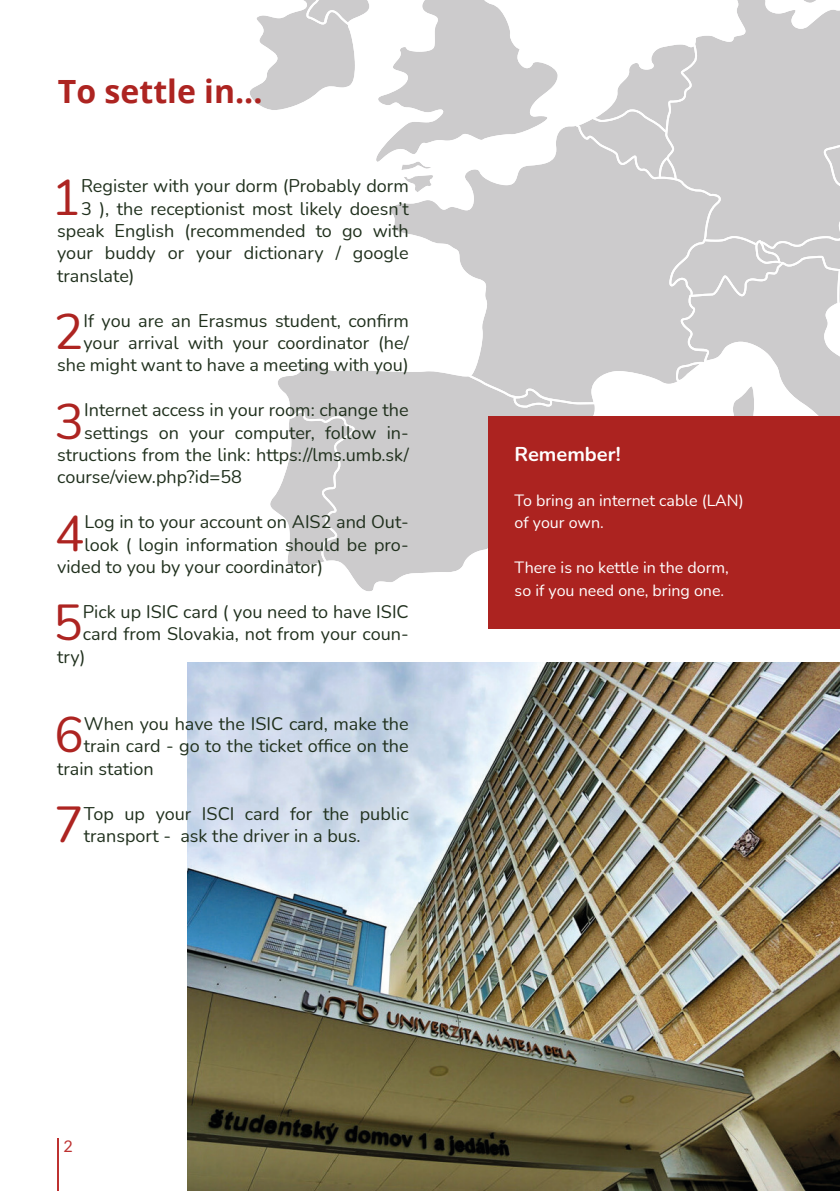
<style>
.page{position:relative;width:840px;height:1191px;background:#fff}
.page>*{position:absolute;margin:0;border:0;box-sizing:border-box;transform-origin:0 0}
.t1{font:49.4px "Nunito";color:#ad2421}
.t2{font:700 32px "Open Sans";color:#ad2421}
.t3{font:700 20px "Nunito";color:#fff}
.t4{font:18px/22.4px "Nunito";color:#20301d;text-align:right}
.t5{font:16px/22.4px "Nunito";color:#fff}
.t6{font:16px "Lato";color:#bd3130}
</style>
<div class="page">
<svg style="left:583px;top:47px;width:82px;height:77px"></svg>
<svg style="left:665px;top:0;width:174px;height:238px;background:#d3d2d3"></svg>
<svg style="left:391px;top:124px;width:364px;height:260px;fill:#cccbcc"></svg>
<svg style="left:275px;top:361px;width:321px;height:230px;fill:#cccbcc"></svg>
<svg style="left:250px;top:0;width:56px;height:110px"></svg>
<svg style="left:306px;top:0;width:253px;height:164px"></svg>
<svg style="left:799px;top:0;width:20px;height:5px"></svg>
<svg style="left:680px;top:306px;width:159px;height:110px;fill:#cccbcc"></svg>
<svg style="left:671px;top:238px;width:168px;height:68px;background:#d1d0d1"></svg>
<svg style="left:513px;top:388px;width:38px;height:19px"></svg>
<svg style="left:675px;top:362px;width:34px;height:20px"></svg>
<div style="left:488px;top:416px;width:351px;height:212px;background:#ac2320"></div>
<img style="left:187px;top:662px;width:652px;height:529px">
<hr style="left:57px;top:1138px;width:2px;height:53px;background:#bd3130">
<h2 class="t2" style="left:58px;top:68px;width:206px">To settle in...</h2>
<h1 class="t1" style="left:51px;top:163px;width:31px">1</h1>
<p class="t4" style="left:81px;top:174px;width:329px">Register with your dorm (Probably dorm</p>
<p class="t4" style="left:81px;top:196px;width:329px">3 ), the receptionist most likely doesn’t</p>
<p class="t4" style="left:57px;top:219px;width:353px">speak English (recommended to go with</p>
<p class="t4" style="left:57px;top:241px;width:353px">your buddy or your dictionary / google</p>
<p class="t4" style="left:57px;top:264px;width:79px">translate)</p>
<h1 class="t1" style="left:54px;top:297px;width:31px">2</h1>
<p class="t4" style="left:57px;top:308px;width:353px">If you are an Erasmus student, confirm your arrival with your coordinator (he/ she might want to have a meeting with you)</p>
<h1 class="t1" style="left:54px;top:387px;width:31px">3</h1>
<p class="t4" style="left:84px;top:398px;width:326px">Internet access in your room: change the</p>
<p class="t4" style="left:84px;top:420px;width:326px">settings on your computer, follow in-</p>
<p class="t4" style="left:57px;top:443px;width:353px">structions from the link: https://lms.umb.sk/</p>
<p class="t4" style="left:57px;top:465px;width:186px">course/view.php?id=58</p>
<h1 class="t1" style="left:55px;top:499px;width:31px">4</h1>
<p class="t4" style="left:84px;top:510px;width:325px">Log in to your account on AIS2 and Out-</p>
<p class="t4" style="left:84px;top:532px;width:325px">look ( login information should be pro-</p>
<p class="t4" style="left:57px;top:555px;width:267px">vided to you by your coordinator)</p>
<h1 class="t1" style="left:53px;top:588px;width:31px">5</h1>
<p class="t4" style="left:83px;top:600px;width:327px">Pick up ISIC card ( you need to have ISIC</p>
<p class="t4" style="left:83px;top:622px;width:327px">card from Slovakia, not from your coun-</p>
<p class="t4" style="left:57px;top:644px;width:30px">try)</p>
<h1 class="t1" style="left:54px;top:700px;width:31px">6</h1>
<p class="t4" style="left:84px;top:712px;width:326px">When you have the ISIC card, make the</p>
<p class="t4" style="left:84px;top:734px;width:326px">train card - go to the ticket office on the</p>
<p class="t4" style="left:57px;top:756px;width:98px">train station</p>
<h1 class="t1" style="left:54px;top:790px;width:31px">7</h1>
<p class="t4" style="left:84px;top:801px;width:326px;text-align:left">Top up your ISCI card for the public transport - ask the driver in a bus.</p>
<p class="t3" style="left:514px;top:440px;width:108px">Remember!</p>
<p class="t5" style="left:514px;top:488px;width:230px">To bring an internet cable (LAN) of your own.</p>
<p class="t5" style="left:514px;top:556px;width:215px">There is no kettle in the dorm, so if you need one, bring one.</p>
<p class="t6" style="left:63px;top:1137px;width:11px">2</p>
</div>
